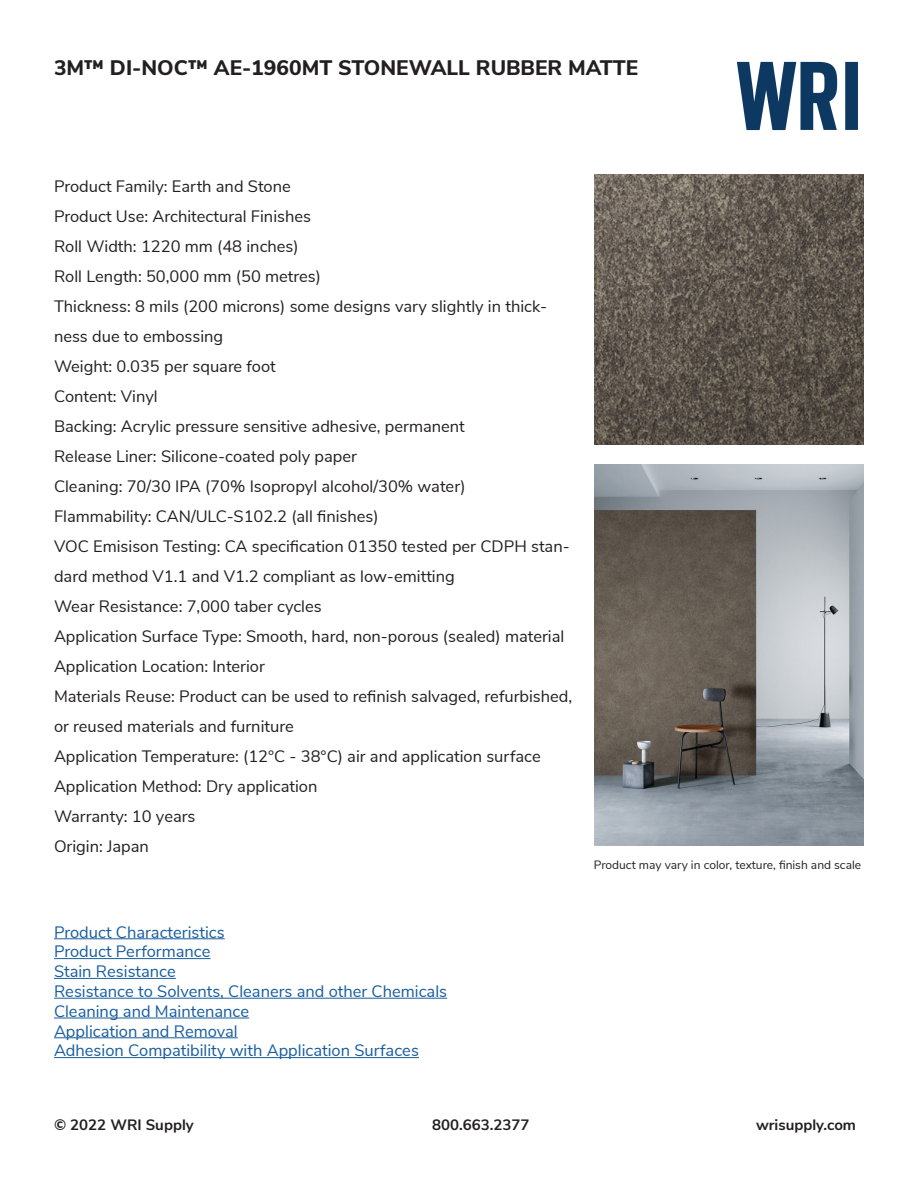
<style>
.page{position:relative;width:918px;height:1188px;background:#fff}
.page>*{position:absolute;margin:0;border:0;box-sizing:border-box;transform-origin:0 0}
.t1{font:800 21px "Nunito Sans";color:#231f20}
.t2{font:16.5px/30px "Nunito Sans";color:#231f20}
.t3{font:16.5px "Nunito Sans";color:#175d9e}
.t4{font:700 15px "Nunito Sans";color:#231f20}
.t5{font:12px "Nunito Sans";color:#231f20}
</style>
<div class="page">
<hr style="left:54px;top:938px;width:171px;height:1px;background:#175d9e">
<hr style="left:54px;top:958px;width:157px;height:1px;background:#175d9e">
<hr style="left:54px;top:978px;width:122px;height:1px;background:#175d9e">
<hr style="left:54px;top:998px;width:393px;height:1px;background:#175d9e">
<hr style="left:54px;top:1018px;width:195px;height:1px;background:#175d9e">
<hr style="left:54px;top:1037px;width:184px;height:1px;background:#175d9e">
<hr style="left:54px;top:1057px;width:365px;height:1px;background:#175d9e">
<img style="left:594px;top:175px;width:270px;height:270px">
<img style="left:594px;top:464px;width:270px;height:382px">
<img style="left:736px;top:61px;width:122px;height:70px">
<p class="t1" style="left:54px;top:53px;width:586px">3M™ DI-NOC™ AE-1960MT STONEWALL RUBBER MATTE</p>
<p class="t2" style="left:54px;top:170px;width:238px">Product Family: Earth and Stone</p>
<p class="t2" style="left:54px;top:200px;width:259px">Product Use: Architectural Finishes</p>
<p class="t2" style="left:54px;top:230px;width:246px">Roll Width: 1220 mm (48 inches)</p>
<p class="t2" style="left:54px;top:260px;width:268px">Roll Length: 50,000 mm (50 metres)</p>
<p class="t2" style="left:54px;top:290px;width:495px">Thickness: 8 mils (200 microns) some designs vary slightly in thick&shy;ness due to embossing</p>
<p class="t2" style="left:54px;top:350px;width:223px">Weight: 0.035 per square foot</p>
<p class="t2" style="left:54px;top:380px;width:105px">Content: Vinyl</p>
<p class="t2" style="left:54px;top:410px;width:412px">Backing: Acrylic pressure sensitive adhesive, permanent</p>
<p class="t2" style="left:54px;top:440px;width:305px">Release Liner: Silicone-coated poly paper</p>
<p class="t2" style="left:54px;top:470px;width:413px">Cleaning: 70/30 IPA (70% Isopropyl alcohol/30% water)</p>
<p class="t2" style="left:54px;top:500px;width:326px">Flammability: CAN/ULC-S102.2 (all finishes)</p>
<p class="t2" style="left:54px;top:530px;width:517px">VOC Emisison Testing: CA specification 01350 tested per CDPH stan&shy;dard method V1.1 and V1.2 compliant as low-emitting</p>
<p class="t2" style="left:54px;top:590px;width:269px">Wear Resistance: 7,000 taber cycles</p>
<p class="t2" style="left:54px;top:620px;width:512px">Application Surface Type: Smooth, hard, non-porous (sealed) material</p>
<p class="t2" style="left:54px;top:650px;width:212px">Application Location: Interior</p>
<p class="t2" style="left:54px;top:680px;width:520px">Materials Reuse: Product can be used to refinish salvaged, refurbished, or reused materials and furniture</p>
<p class="t2" style="left:54px;top:740px;width:488px">Application Temperature: (12°C - 38°C) air and application surface</p>
<p class="t2" style="left:54px;top:770px;width:265px">Application Method: Dry application</p>
<p class="t2" style="left:54px;top:800px;width:143px">Warranty: 10 years</p>
<p class="t2" style="left:54px;top:830px;width:97px">Origin: Japan</p>
<p class="t3" style="left:54px;top:920px;width:172px">Product Characteristics</p>
<p class="t3" style="left:54px;top:940px;width:158px">Product Performance</p>
<p class="t3" style="left:54px;top:959px;width:123px">Stain Resistance</p>
<p class="t3" style="left:54px;top:979px;width:395px">Resistance to Solvents, Cleaners and other Chemicals</p>
<p class="t3" style="left:54px;top:999px;width:197px">Cleaning and Maintenance</p>
<p class="t3" style="left:54px;top:1019px;width:185px">Application and Removal</p>
<p class="t3" style="left:54px;top:1039px;width:366px">Adhesion Compatibility with Application Surfaces</p>
<p class="t5" style="left:594px;top:856px;width:269px">Product may vary in color, texture, finish and scale</p>
<p class="t4" style="left:54px;top:1114px;width:141px">© 2022 WRI Supply</p>
<p class="t4" style="left:432px;top:1114px;width:99px">800.663.2377</p>
<p class="t4" style="left:756px;top:1114px;width:102px">wrisupply.com</p>
</div>
